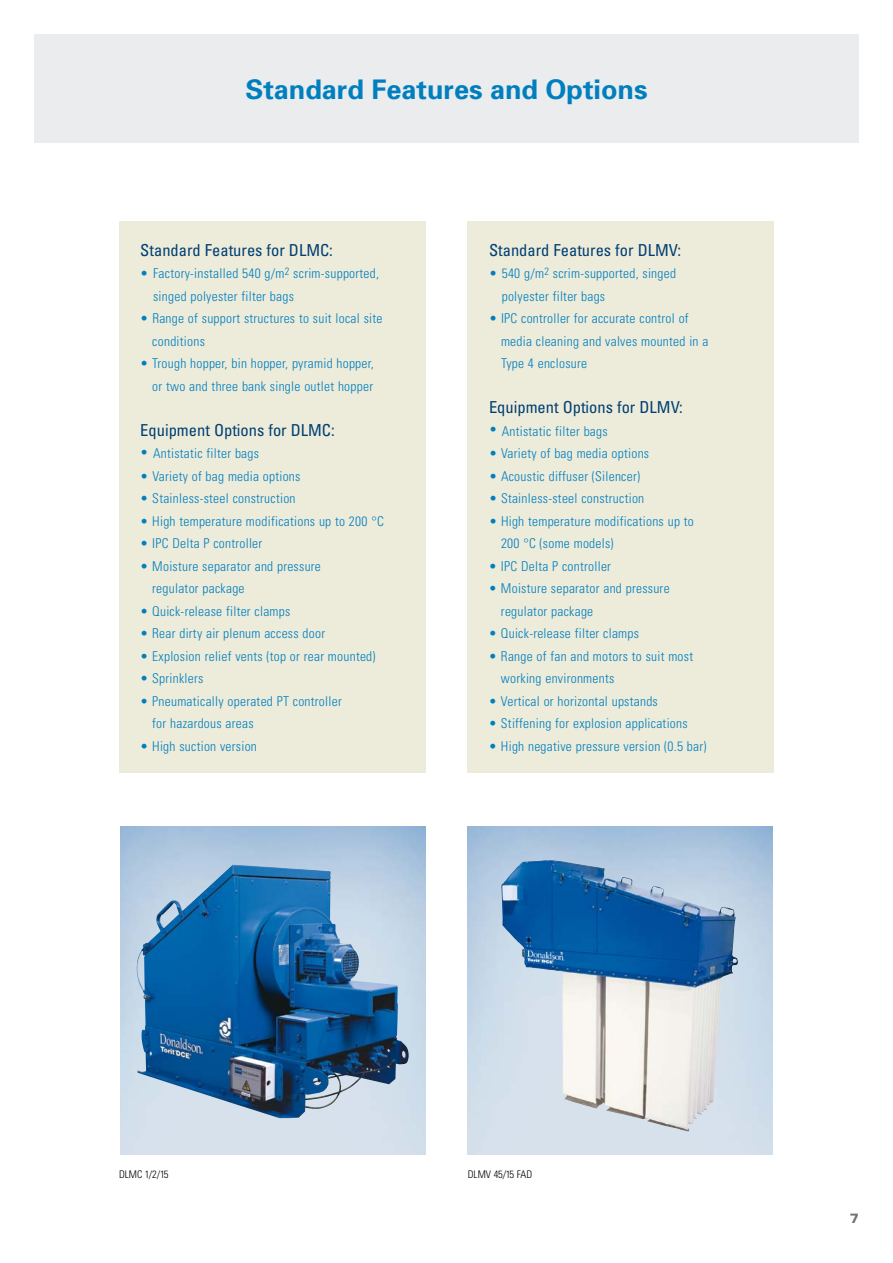
<style>
.page{position:relative;width:893px;height:1263px;background:#fff}
.page>*{position:absolute;margin:0;border:0;box-sizing:border-box;transform-origin:0 0}
.t1{font:700 27px "Univers";color:#007fbf}
.t2{font:condensed 16.5px "Univers";color:#003f72}
.t3{font:300 condensed 13.5px/22.5px "Univers LT Std";letter-spacing:.02em;color:#007fbf}
.t4{font:900 13.5px "Univers";color:#707172}
.t5{font:300 condensed 10.5px "Univers";color:#000}
</style>
<div class="page">
<img style="left:468px;top:826px;width:304px;height:329px">
<div style="left:34px;top:34px;width:825px;height:108px;background:#eaeced"></div>
<div style="left:468px;top:221px;width:306px;height:551px;background:#edebda"></div>
<div style="left:119px;top:221px;width:306px;height:551px;background:#edebda"></div>
<img style="left:501px;top:861px;width:101px;height:247px">
<img style="left:137px;top:864px;width:272px;height:254px">
<h1 class="t1" style="left:245px;top:72px;width:404px">Standard Features and Options</h1>
<p class="t2" style="left:140px;top:239px;width:194px">Standard Features for DLMC:</p>
<p class="t3" style="left:153px;top:262px;width:228px;text-indent:-13px">• Factory-installed 540 g/m<sup>2</sup> scrim-supported, singed polyester filter bags</p>
<p class="t3" style="left:152px;top:307px;width:232px;text-indent:-12px">• Range of support structures to suit local site conditions</p>
<p class="t3" style="left:140px;top:352px;width:235px;text-align:right">• Trough hopper, bin hopper, pyramid hopper, or two and three bank single outlet hopper</p>
<p class="t2" style="left:140px;top:419px;width:196px">Equipment Options for DLMC:</p>
<p class="t3" style="left:140px;top:442px;width:120px">• Antistatic filter bags</p>
<p class="t3" style="left:140px;top:465px;width:162px">• Variety of bag media options</p>
<p class="t3" style="left:140px;top:487px;width:157px">• Stainless-steel construction</p>
<p class="t3" style="left:140px;top:510px;width:245px">• High temperature modifications up to 200 °C</p>
<p class="t3" style="left:140px;top:532px;width:124px">• IPC Delta P controller</p>
<p class="t3" style="left:152px;top:555px;width:170px;text-indent:-12px">• Moisture separator and pressure regulator package</p>
<p class="t3" style="left:140px;top:600px;width:152px">• Quick-release filter clamps</p>
<p class="t3" style="left:140px;top:622px;width:186px">• Rear dirty air plenum access door</p>
<p class="t3" style="left:140px;top:645px;width:237px">• Explosion relief vents (top or rear mounted)</p>
<p class="t3" style="left:140px;top:667px;width:65px">• Sprinklers</p>
<p class="t3" style="left:152px;top:690px;width:191px;text-indent:-12px">• Pneumatically operated PT controller for hazardous areas</p>
<p class="t3" style="left:140px;top:735px;width:118px">• High suction version</p>
<p class="t2" style="left:489px;top:239px;width:194px">Standard Features for DLMV:</p>
<p class="t3" style="left:502px;top:262px;width:176px;text-indent:-13px">• 540 g/m<sup>2</sup> scrim-supported, singed polyester filter bags</p>
<p class="t3" style="left:501px;top:307px;width:209px;text-indent:-12px">• IPC controller for accurate control of media cleaning and valves mounted in a<br>Type 4 enclosure</p>
<p class="t2" style="left:489px;top:397px;width:195px">Equipment Options for DLMV:</p>
<p class="t3" style="left:489px;top:420px;width:120px">• Antistatic filter bags</p>
<p class="t3" style="left:489px;top:442px;width:162px">• Variety of bag media options</p>
<p class="t3" style="left:489px;top:465px;width:153px">• Acoustic diffuser (Silencer)</p>
<p class="t3" style="left:489px;top:487px;width:157px">• Stainless-steel construction</p>
<p class="t3" style="left:501px;top:510px;width:194px;text-indent:-12px">• High temperature modifications up to<br>200 °C (some models)</p>
<p class="t3" style="left:489px;top:555px;width:124px">• IPC Delta P controller</p>
<p class="t3" style="left:501px;top:577px;width:170px;text-indent:-12px">• Moisture separator and pressure regulator package</p>
<p class="t3" style="left:489px;top:622px;width:152px">• Quick-release filter clamps</p>
<p class="t3" style="left:501px;top:645px;width:194px;text-indent:-12px">• Range of fan and motors to suit most working environments</p>
<p class="t3" style="left:489px;top:690px;width:170px">• Vertical or horizontal upstands</p>
<p class="t3" style="left:489px;top:712px;width:200px">• Stiffening for explosion applications</p>
<p class="t3" style="left:489px;top:735px;width:219px">• High negative pressure version (0.5 bar)</p>
<p class="t5" style="left:119px;top:1167px;width:51px">DLMC 1/2/15</p>
<p class="t5" style="left:468px;top:1167px;width:66px">DLMV 45/15 FAD</p>
<p class="t4" style="left:850px;top:1210px;width:11px">7</p>
</div>
